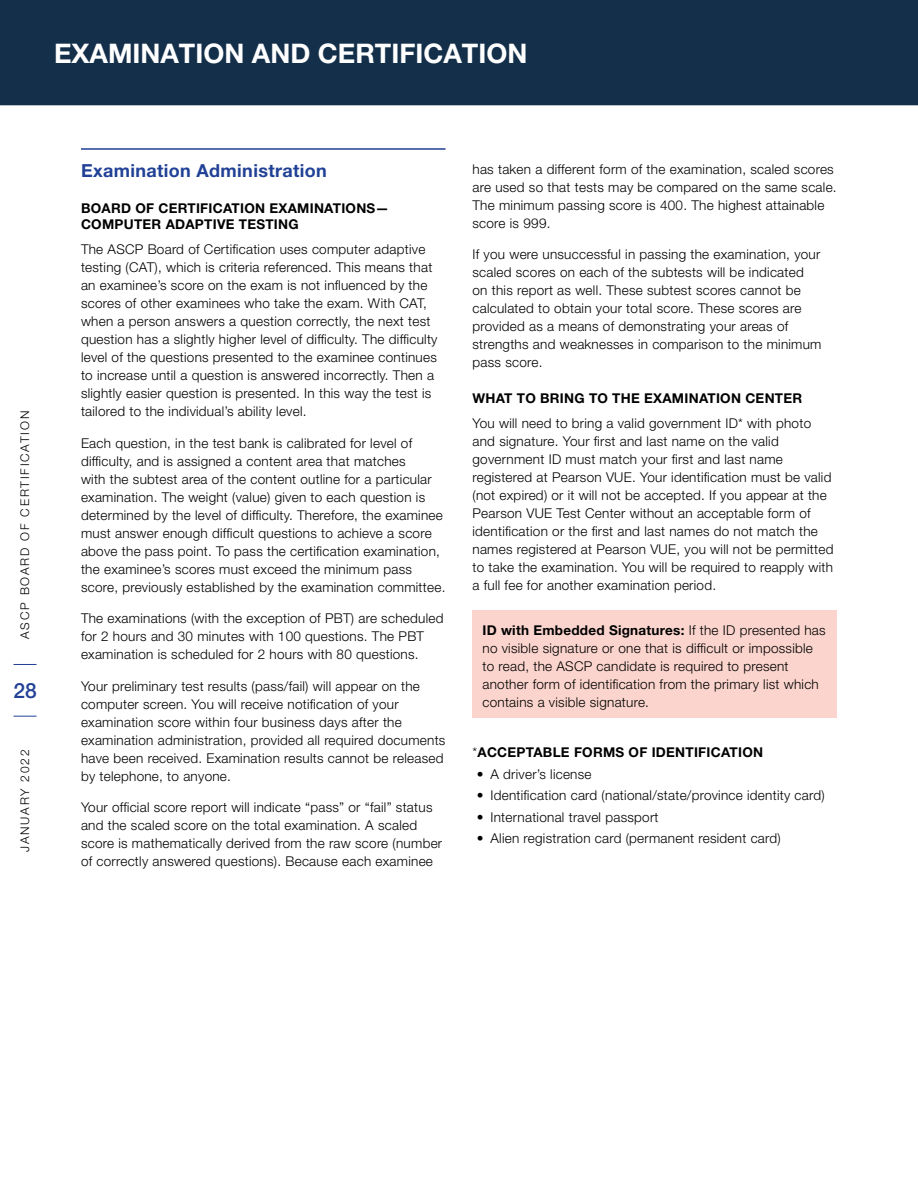
<style>
.page{position:relative;width:918px;height:1188px;background:#fff}
.page>*{position:absolute;margin:0;border:0;box-sizing:border-box;transform-origin:0 0}
.t1{font:700 27px "Helvetica Neue LT Pro";color:#fff}
.t2{font:500 21px "Helvetica Neue LT Std";color:#214196}
.t3{font:700 18px "Helvetica Neue LT Std";letter-spacing:.02em;color:#214196}
.t4{font:300 13.5px/18px "Helvetica Neue LT Std";letter-spacing:.02em;color:#000}
.t5{font:700 13.5px/16.2px "Helvetica Neue LT Std";letter-spacing:.02em;color:#000}
.t6{font:300 12px "Helvetica Neue LT Std";letter-spacing:.15em;color:#000}
.s1{font-weight:700}
.s2{font-weight:300}
</style>
<div class="page">
<svg style="left:14px;top:664px;width:23px;height:1px"></svg>
<svg style="left:14px;top:716px;width:23px;height:1px"></svg>
<div style="left:0;top:0;width:918px;height:105px;background:#142f4a"></div>
<hr style="left:81px;top:148px;width:365px;height:2px;background:#214196">
<div style="left:472px;top:610px;width:365px;height:108px;background:#fbd5cd"></div>
<h1 class="t1" style="left:54px;top:37px;width:475px">EXAMINATION AND CERTIFICATION</h1>
<p class="t6" style="left:18px;top:639px;width:229px;rotate:-90deg">ASCP BOARD OF CERTIFICATION</p>
<h2 class="t2" style="left:13px;top:678px;width:25px">28</h2>
<p class="t6" style="left:18px;top:852px;width:104px;rotate:-90deg">JANUARY 2022</p>
<h3 class="t3" style="left:81px;top:159px;width:247px">Examination Administration</h3>
<p class="t5" style="left:81px;top:200px;width:310px">BOARD OF CERTIFICATION EXAMINATIONS—<br>COMPUTER ADAPTIVE TESTING</p>
<p class="t4" style="left:81px;top:240px;width:358px">The ASCP Board of Certification uses computer adaptive testing (CAT), which is criteria referenced. This means that an examinee’s score on the exam is not influenced by the scores of other examinees who take the exam. With CAT, when a person answers a question correctly, the next test question has a slightly higher level of difficulty. The difficulty level of the questions presented to the examinee continues to increase until a question is answered incorrectly. Then a slightly easier question is presented. In this way the test is tailored to the individual’s ability level.</p>
<p class="t4" style="left:81px;top:434px;width:366px">Each question, in the test bank is calibrated for level of difficulty, and is assigned a content area that matches<br>with the subtest area of the content outline for a particular examination. The weight (value) given to each question is determined by the level of difficulty. Therefore, the examinee must answer enough difficult questions to achieve a score above the pass point. To pass the certification examination, the examinee’s scores must exceed the minimum pass score, previously established by the examination committee.</p>
<p class="t4" style="left:81px;top:609px;width:364px">The examinations (with the exception of PBT) are scheduled for 2 hours and 30 minutes with 100 questions. The PBT examination is scheduled for 2 hours with 80 questions.</p>
<p class="t4" style="left:81px;top:676px;width:366px">Your preliminary test results (pass/fail) will appear on the computer screen. You will receive notification of your examination score within four business days after the examination administration, provided all required documents have been received. Examination results cannot be released by telephone, to anyone.</p>
<p class="t4" style="left:81px;top:798px;width:363px">Your official score report will indicate “pass” or “fail” status and the scaled score on the total examination. A scaled score is mathematically derived from the raw score (number of correctly answered questions). Because each examinee</p>
<p class="t4" style="left:472px;top:159px;width:366px">has taken a different form of the examination, scaled scores are used so that tests may be compared on the same scale.<br>The minimum passing score is 400. The highest attainable score is 999.</p>
<p class="t4" style="left:472px;top:245px;width:351px">If you were unsuccessful in passing the examination, your scaled scores on each of the subtests will be indicated on this report as well. These subtest scores cannot be calculated to obtain your total score. These scores are provided as a means of demonstrating your areas of strengths and weaknesses in comparison to the minimum pass score.</p>
<p class="t5" style="left:472px;top:390px;width:331px">WHAT TO BRING TO THE EXAMINATION CENTER</p>
<p class="t4" style="left:472px;top:414px;width:362px">You will need to bring a valid government ID* with photo and signature. Your first and last name on the valid government ID must match your first and last name registered at Pearson VUE. Your identification must be valid (not expired) or it will not be accepted. If you appear at the Pearson VUE Test Center without an acceptable form of identification or the first and last names do not match the names registered at Pearson VUE, you will not be permitted to take the examination. You will be required to reapply with a full fee for another examination period.</p>
<p class="t4" style="left:482px;top:621px;width:345px"><span class="s1">ID with Embedded Signatures:</span> If the ID presented has no visible signature or one that is difficult or impossible to read, the ASCP candidate is required to present another form of identification from the primary list which contains a visible signature.</p>
<p class="t5" style="left:472px;top:744px;width:292px"><span class="s2">*</span>ACCEPTABLE FORMS OF IDENTIFICATION</p>
<p class="t4" style="left:477px;top:764px;width:116px">• A driver’s license</p>
<p class="t4" style="left:477px;top:786px;width:349px">• Identification card (national/state/province identity card)</p>
<p class="t4" style="left:477px;top:807px;width:183px">• International travel passport</p>
<p class="t4" style="left:477px;top:829px;width:305px">• Alien registration card (permanent resident card)</p>
</div>
